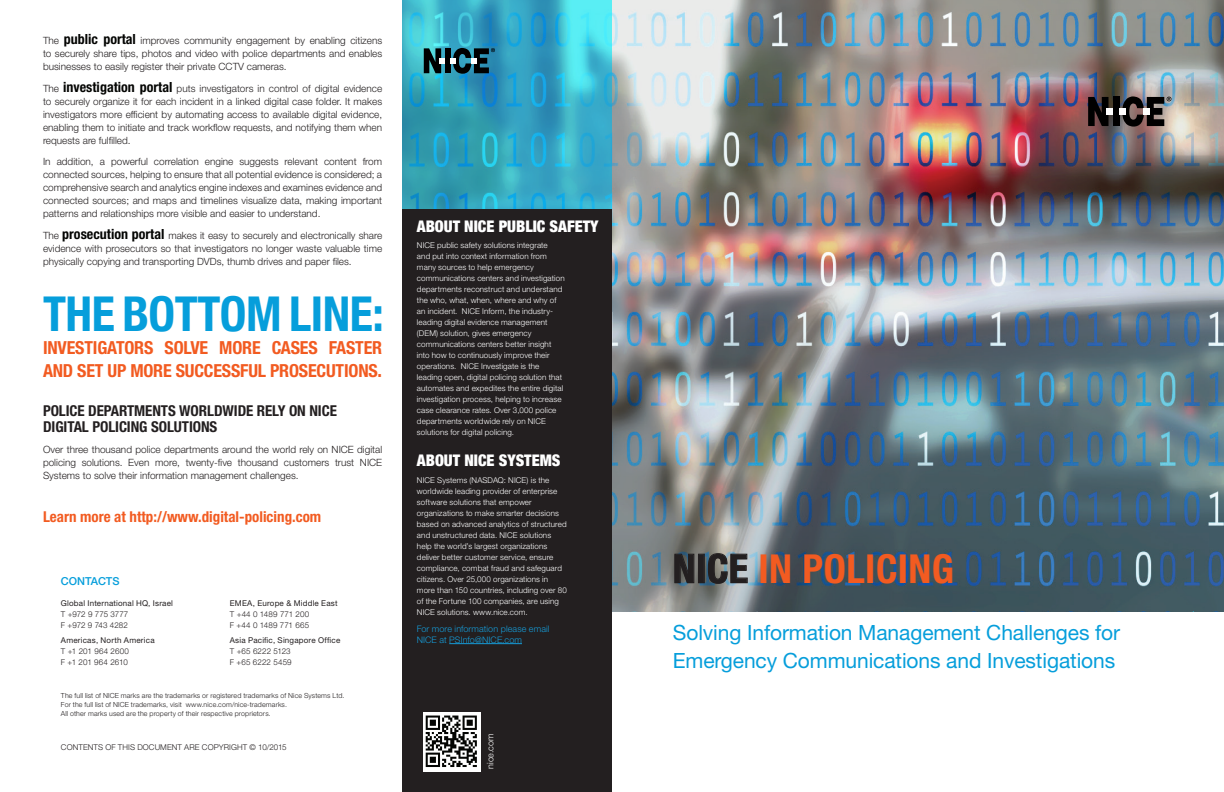
<style>
.page{position:relative;width:1224px;height:792px;background:#fff}
.page>*{position:absolute;margin:0;border:0;box-sizing:border-box;transform-origin:0 0}
.t1{font:700 condensed 48px "Helvetica Neue";letter-spacing:-.01em;color:#069edb}
.t2{font:700 condensed 40px "Helvetica Neue LT Std";letter-spacing:.01em;color:#f25b21}
.t3{font:21px/28px "Helvetica Neue LT Std";letter-spacing:-.005em;color:#069edb}
.t4{font:700 condensed 18px/23px "Helvetica Neue LT Std";letter-spacing:-.01em;color:#f25b21}
.t5{font:900 condensed 16px "Helvetica Neue";color:#fff}
.t6{font:700 condensed 15px/16px "Helvetica Neue LT Std";letter-spacing:-.005em;color:#231f20}
.t7{font:700 condensed 15px "Helvetica Neue LT Std";color:#f25b21}
.t8{font:500 11px "Helvetica Neue LT Std";color:#069edb}
.t9{font:300 10px/13px "Helvetica Neue LT Std";color:#231f20;text-align:justify}
.t10{font:300 9px/11px "Helvetica Neue LT Std";letter-spacing:.01em;color:#169cd8}
.t11{font:300 9px "Helvetica Neue LT Std";letter-spacing:-.01em;color:#fff}
.t12{font:300 8px/11px "Helvetica Neue LT Std";letter-spacing:.015em;color:#fff}
.t13{font:300 8px/11px "Helvetica Neue LT Std";letter-spacing:.01em;color:#231f20}
.t14{font:8px "Helvetica Neue LT Std";letter-spacing:.025em;color:#231f20}
.t15{font:300 8px/11px "Helvetica Neue LT Std";letter-spacing:-.01em;color:#231f20}
.t16{font:300 7px/9px "Helvetica Neue LT Std";letter-spacing:.02em;color:#231f20}
.s1{font-weight:700;font-stretch:condensed;font-size:14px;color:#040503}
.s2{font-size:19px}
.s3{color:#231f20}
</style>
<div class="page">
<img style="left:612px;top:0;width:612px;height:612px">
<svg style="left:674px;top:554px;width:20px;height:29px"></svg>
<div style="left:699px;top:554px;width:5px;height:29px;border:1px solid #231f20"></div>
<svg style="left:708px;top:553px;width:40px;height:31px"></svg>
<div style="left:1113px;top:97px;width:6px;height:29px;background:#000"></div>
<svg style="left:1088px;top:97px;width:20px;height:29px"></svg>
<div style="left:1119px;top:108px;width:7px;height:7px;background:#fff"></div>
<div style="left:1106px;top:108px;width:7px;height:7px;background:#fff"></div>
<svg style="left:1122px;top:96px;width:49px;height:31px;background:#564f4e"></svg>
<svg style="left:403px;top:0;width:209px;height:210px;background:#35a9c4"></svg>
<div style="left:403px;top:210px;width:209px;height:582px;background:#231f20"></div>
<div style="left:445px;top:48px;width:6px;height:25px;background:#000"></div>
<svg style="left:424px;top:48px;width:21px;height:25px"></svg>
<svg style="left:451px;top:48px;width:44px;height:26px"></svg>
<img style="left:423px;top:713px;width:58px;height:58px">
<hr style="left:449px;top:643px;width:73px;height:1px;background:#169cd8">
<p class="t9" style="left:43px;top:34px;width:341px">The <span class="s1">public portal</span> improves community engagement by enabling citizens to securely share tips, photos and video with police departments and enables businesses to easily register their private CCTV cameras.</p>
<p class="t9" style="left:43px;top:81px;width:341px">The <span class="s1">investigation portal</span> puts investigators in control of digital evidence to securely organize it for each incident in a linked digital case folder. It makes investigators more efficient by automating access to available digital evidence, enabling them to initiate and track workflow requests, and notifying them when requests are fulfilled.</p>
<p class="t9" style="left:43px;top:155px;width:341px">In addition, a powerful correlation engine suggests relevant content from connected sources, helping to ensure that all potential evidence is considered; a comprehensive search and analytics engine indexes and examines evidence and connected sources; and maps and timelines visualize data, making important patterns and relationships more visible and easier to understand.</p>
<p class="t9" style="left:43px;top:228px;width:341px">The <span class="s1">prosecution portal</span> makes it easy to securely and electronically share evidence with prosecutors so that investigators no longer waste valuable time physically copying and transporting DVDs, thumb drives and paper files.</p>
<h1 class="t1" style="left:43px;top:274px;width:342px">THE BOTTOM LINE:</h1>
<h3 class="t4" style="left:43px;top:335px;width:341px">INVESTIGATORS SOLVE MORE CASES FASTER<br>AND SET UP MORE SUCCESSFUL PROSECUTIONS<span class="s2">.</span></h3>
<h3 class="t6" style="left:43px;top:402px;width:295px">POLICE DEPARTMENTS WORLDWIDE RELY ON NICE<br>DIGITAL POLICING SOLUTIONS</h3>
<p class="t9" style="left:43px;top:443px;width:341px">Over three thousand police departments around the world rely on NICE digital policing solutions. Even more, twenty-five thousand customers trust NICE Systems to solve their information management challenges.</p>
<h3 class="t7" style="left:43px;top:508px;width:280px">Learn more at http://www.digital-policing.com</h3>
<p class="t8" style="left:61px;top:574px;width:60px">CONTACTS</p>
<p class="t14" style="left:61px;top:599px;width:114px">Global International HQ, Israel</p>
<p class="t15" style="left:61px;top:609px;width:69px">T +972 9 775 3777<br>F +972 9 743 4282</p>
<p class="t14" style="left:61px;top:636px;width:95px">Americas, North America</p>
<p class="t13" style="left:61px;top:646px;width:70px">T +1 201 964 2600<br>F +1 201 964 2610</p>
<p class="t14" style="left:230px;top:598px;width:109px">EMEA, Europe &amp; Middle East</p>
<p class="t13" style="left:230px;top:608px;width:81px">T +44 0 1489 771 200<br>F +44 0 1489 771 665</p>
<p class="t14" style="left:230px;top:635px;width:112px">Asia Pacific, Singapore Office</p>
<p class="t13" style="left:230px;top:645px;width:63px">T +65 6222 5123<br>F +65 6222 5459</p>
<p class="t16" style="left:61px;top:691px;width:285px">The full list of NICE marks are the trademarks or registered trademarks of Nice Systems Ltd.<br>For the full list of NICE trademarks, visit www.nice.com/nice-trademarks.<br>All other marks used are the property of their respective proprietors.</p>
<p class="t13" style="left:61px;top:741px;width:227px">CONTENTS OF THIS DOCUMENT ARE COPYRIGHT © 10/2015</p>
<h3 class="t5" style="left:417px;top:213px;width:183px">ABOUT NICE PUBLIC SAFETY</h3>
<p class="t12" style="left:417px;top:239px;width:149px">NICE public safety solutions integrate<br>and put into context information from many sources to help emergency communications centers and investigation departments reconstruct and understand the who, what, when, where and why of an incident. NICE Inform, the industry&shy;leading digital evidence management (DEM) solution, gives emergency communications centers better insight into how to continuously improve their operations. NICE Investigate is the leading open, digital policing solution that automates and expedites the entire digital investigation process, helping to increase case clearance rates. Over 3,000 police departments worldwide rely on NICE solutions for digital policing.</p>
<h3 class="t5" style="left:417px;top:448px;width:145px">ABOUT NICE SYSTEMS</h3>
<p class="t12" style="left:417px;top:474px;width:151px">NICE Systems (NASDAQ: NICE) is the worldwide leading provider of enterprise software solutions that empower organizations to make smarter decisions based on advanced analytics of structured and unstructured data. NICE solutions help the world’s largest organizations deliver better customer service, ensure compliance, combat fraud and safeguard citizens. Over 25,000 organizations in more than 150 countries, including over 80 of the Fortune 100 companies, are using NICE solutions. www.nice.com.</p>
<p class="t10" style="left:417px;top:623px;width:134px">For more information please email<br>NICE at PSInfo@NICE.com</p>
<p class="t11" style="left:485px;top:769px;width:36px;rotate:-90deg">nice.com</p>
<h2 class="t2" style="left:673px;top:544px;width:283px"><span class="s3">NICE</span> IN POLICING</h2>
<h3 class="t3" style="left:673px;top:618px;width:449px">Solving Information Management Challenges for<br>Emergency Communications and Investigations</h3>
</div>
